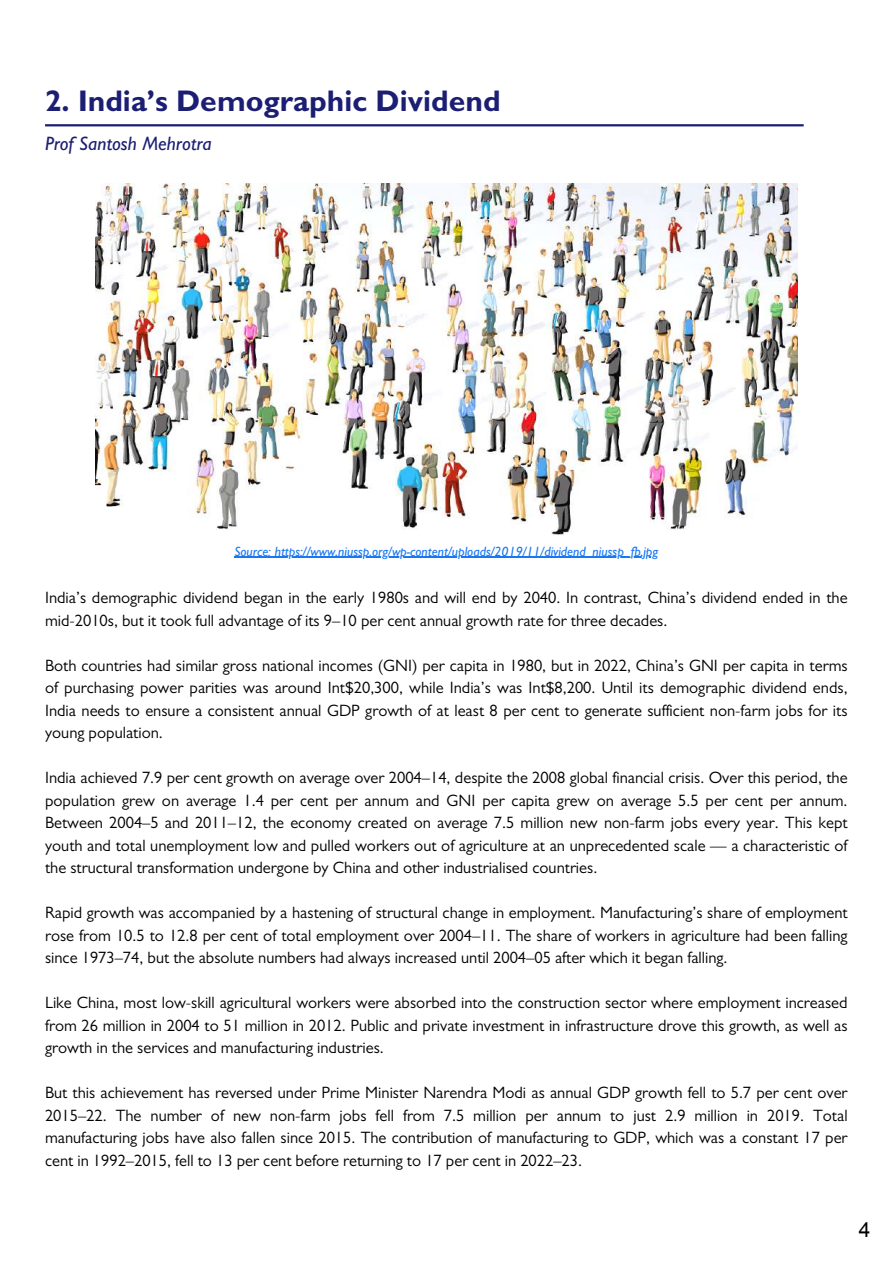
<style>
.page{position:relative;width:893px;height:1264px;background:#fff}
.page>*{position:absolute;margin:0;border:0;box-sizing:border-box;transform-origin:0 0}
.t1{font:700 30px "Gill Sans";color:#1c1e73}
.t2{font:italic 500 19.5px "Gill Sans";color:#1c1e73}
.t3{font:16.5px/22.5px "Gill Sans";color:#000;text-align:justify}
.t4{font:italic 500 13.5px "Gill Sans";color:#1877f2}
</style>
<div class="page">
<hr style="left:45px;top:124px;width:758px;height:2px;background:#1c1e73">
<img style="left:95px;top:183px;width:702px;height:351px">
<hr style="left:234px;top:556px;width:424px;height:2px;background:#1877f2">
<h1 class="t1" style="left:45px;top:91px;width:457px">2. India’s Demographic Dividend</h1>
<p class="t2" style="left:45px;top:136px;width:168px">Prof Santosh Mehrotra</p>
<p class="t4" style="left:234px;top:546px;width:425px">Source: https://www.niussp.org/wp-content/uploads/2019/11/dividend_niussp_fb.jpg</p>
<p class="t3" style="left:45px;top:589px;width:804px">India’s demographic dividend began in the early 1980s and will end by 2040. In contrast, China’s dividend ended in the mid-2010s, but it took full advantage of its 9–10 per cent annual growth rate for three decades.</p>
<p class="t3" style="left:45px;top:656px;width:804px">Both countries had similar gross national incomes (GNI) per capita in 1980, but in 2022, China’s GNI per capita in terms of purchasing power parities was around Int$20,300, while India’s was Int$8,200. Until its demographic dividend ends, India needs to ensure a consistent annual GDP growth of at least 8 per cent to generate sufficient non-farm jobs for its young population.</p>
<p class="t3" style="left:45px;top:769px;width:804px">India achieved 7.9 per cent growth on average over 2004–14, despite the 2008 global financial crisis. Over this period, the population grew on average 1.4 per cent per annum and GNI per capita grew on average 5.5 per cent per annum.<br>Between 2004–5 and 2011–12, the economy created on average 7.5 million new non-farm jobs every year. This kept youth and total unemployment low and pulled workers out of agriculture at an unprecedented scale — a characteristic of the structural transformation undergone by China and other industrialised countries.</p>
<p class="t3" style="left:45px;top:904px;width:804px">Rapid growth was accompanied by a hastening of structural change in employment. Manufacturing’s share of employment rose from 10.5 to 12.8 per cent of total employment over 2004–11. The share of workers in agriculture had been falling since 1973–74, but the absolute numbers had always increased until 2004–05 after which it began falling.</p>
<p class="t3" style="left:45px;top:994px;width:804px">Like China, most low-skill agricultural workers were absorbed into the construction sector where employment increased from 26 million in 2004 to 51 million in 2012. Public and private investment in infrastructure drove this growth, as well as growth in the services and manufacturing industries.</p>
<p class="t3" style="left:45px;top:1083px;width:804px">But this achievement has reversed under Prime Minister Narendra Modi as annual GDP growth fell to 5.7 per cent over 2015–22. The number of new non-farm jobs fell from 7.5 million per annum to just 2.9 million in 2019. Total manufacturing jobs have also fallen since 2015. The contribution of manufacturing to GDP, which was a constant 17 per cent in 1992–2015, fell to 13 per cent before returning to 17 per cent in 2022–23.</p>
</div>
